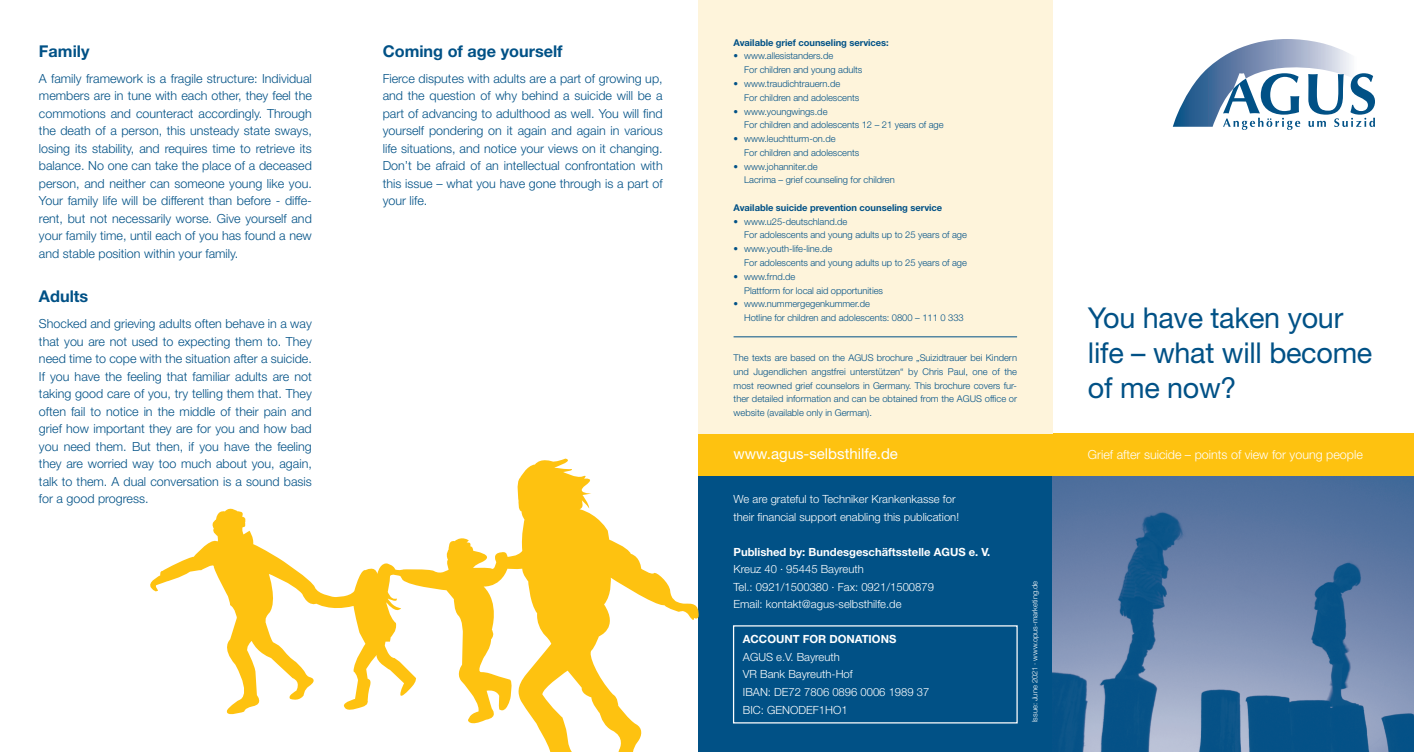
<style>
.page{position:relative;width:1414px;height:752px;background:#fff}
.page>*{position:absolute;margin:0;border:0;box-sizing:border-box;transform-origin:0 0}
.t1{font:28.75px/35px "Helvetica Neue LT Std";letter-spacing:-.01em;color:#015186}
.t2{font:700 16.25px "Helvetica Neue LT Std";color:#015186}
.t3{font:15px "Helvetica Neue LT Std";color:#fff}
.t4{font:300 12.5px/17.5px "Helvetica Neue LT Std";color:#015186;text-align:justify}
.t5{font:300 12.5px "Helvetica Neue LT Std";color:#fff}
.t6{font:300 11.25px/17.5px "Helvetica Neue LT Std";color:#fff}
.t7{font:700 11.25px "Helvetica Neue LT Std";color:#fff}
.t8{font:300 9.38px/13.8px "Helvetica Neue LT Std";letter-spacing:-.005em;color:#015186}
.t9{font:700 9.38px "Helvetica Neue LT Std";letter-spacing:-.005em;color:#015186}
.t10{font:300 7.5px "Helvetica Neue LT Std";color:#fff}
</style>
<div class="page">
<div style="left:698px;top:433px;width:716px;height:43px;background:#fec210"></div>
<svg style="left:1173px;top:39px;width:202px;height:91px"></svg>
<div style="left:698px;top:0;width:354px;height:433px;background:#fef4db"></div>
<hr style="left:733px;top:336px;width:284px;height:1px;background:#015186">
<div style="left:698px;top:476px;width:716px;height:275px;background:#015186"></div>
<img style="left:1052px;top:476px;width:362px;height:275px">
<svg style="left:150px;top:458px;width:549px;height:293px"></svg>
<h2 class="t2" style="left:39px;top:41px;width:52px">Family</h2>
<p class="t4" style="left:39px;top:69px;width:274px">A family framework is a fragile structure: Individual members are in tune with each other, they feel the commotions and counteract accordingly. Through the death of a person, this unsteady state sways, losing its stability, and requires time to retrieve its balance. No one can take the place of a deceased person, and neither can someone young like you.<br>Your family life will be different than before - diffe&shy;rent, but not necessarily worse. Give yourself and your family time, until each of you has found a new and stable position within your family.</p>
<h2 class="t2" style="left:39px;top:286px;width:51px">Adults</h2>
<p class="t4" style="left:39px;top:314px;width:274px">Shocked and grieving adults often behave in a way that you are not used to expecting them to. They need time to cope with the situation after a suicide.<br>If you have the feeling that familiar adults are not taking good care of you, try telling them that. They often fail to notice in the middle of their pain and grief how important they are for you and how bad you need them. But then, if you have the feeling they are worried way too much about you, again, talk to them. A dual conversation is a sound basis for a good progress.</p>
<h2 class="t2" style="left:383px;top:41px;width:181px">Coming of age yourself</h2>
<p class="t4" style="left:383px;top:69px;width:281px">Fierce disputes with adults are a part of growing up, and the question of why behind a suicide will be a part of advancing to adulthood as well. You will find yourself pondering on it again and again in various life situations, and notice your views on it changing.<br>Don’t be afraid of an intellectual confrontation with this issue – what you have gone through is a part of your life.</p>
<p class="t9" style="left:733px;top:37px;width:157px">Available grief counseling services:</p>
<p class="t8" style="left:744px;top:49px;width:120px;text-indent:-11px">• www.allesistanders.de<br>For children and young adults</p>
<p class="t8" style="left:744px;top:77px;width:117px;text-indent:-11px">• www.traudichtrauern.de<br>For children and adolescents</p>
<p class="t8" style="left:744px;top:104px;width:201px;text-indent:-11px">• www.youngwings.de<br>For children and adolescents 12 – 21 years of age</p>
<p class="t8" style="left:744px;top:132px;width:117px;text-indent:-11px">• www.leuchtturm-on.de<br>For children and adolescents</p>
<p class="t8" style="left:744px;top:159px;width:152px;text-indent:-11px">• www.johanniter.de<br>Lacrima – grief counseling for children</p>
<p class="t9" style="left:733px;top:202px;width:210px">Available suicide prevention counseling service</p>
<p class="t8" style="left:744px;top:214px;width:224px;text-indent:-11px">• www.u25-deutschland.de<br>For adolescents and young adults up to 25 years of age</p>
<p class="t8" style="left:744px;top:242px;width:224px;text-indent:-11px">• www.youth-life-line.de<br>For adolescents and young adults up to 25 years of age</p>
<p class="t8" style="left:744px;top:269px;width:140px;text-indent:-11px">• www.frnd.de<br>Plattform for local aid opportunities</p>
<p class="t8" style="left:744px;top:297px;width:221px;text-indent:-11px">• www.nummergegenkummer.de<br>Hotline for children and adolescents: 0800 – 111 0 333</p>
<p class="t8" style="left:733px;top:350px;width:285px;text-align:justify">The texts are based on the AGUS brochure „Suizidtrauer bei Kindern und Jugendlichen angstfrei unterstützen“ by Chris Paul, one of the most reowned grief counselors in Germany. This brochure covers fur&shy;ther detailed information and can be obtained from the AGUS office or website (available only in German).</p>
<h1 class="t1" style="left:1088px;top:300px;width:286px">You have taken your life – what will become of me now?</h1>
<p class="t3" style="left:733px;top:445px;width:166px">www.agus-selbsthilfe.de</p>
<p class="t5" style="left:1088px;top:447px;width:276px">Grief after suicide – points of view for young people</p>
<p class="t6" style="left:733px;top:490px;width:227px">We are grateful to Techniker Krankenkasse for their financial support enabling this publication!</p>
<p class="t7" style="left:733px;top:544px;width:258px">Published by: Bundesgeschäftsstelle AGUS e. V.</p>
<p class="t6" style="left:733px;top:560px;width:202px">Kreuz 40 · 95445 Bayreuth<br>Tel.: 0921/1500380 · Fax: 0921/1500879<br>Email: kontakt@agus-selbsthilfe.de</p>
<p class="t7" style="left:743px;top:632px;width:155px">ACCOUNT FOR DONATIONS</p>
<p class="t6" style="left:743px;top:647px;width:188px">AGUS e.V. Bayreuth<br>VR Bank Bayreuth-Hof<br>IBAN: DE72 7806 0896 0006 1989 37<br>BIC: GENODEF1HO1</p>
<p class="t10" style="left:1030px;top:721px;width:143px;rotate:-90deg">Issue: June 2021 · www.opus-marketing.de</p>
</div>
